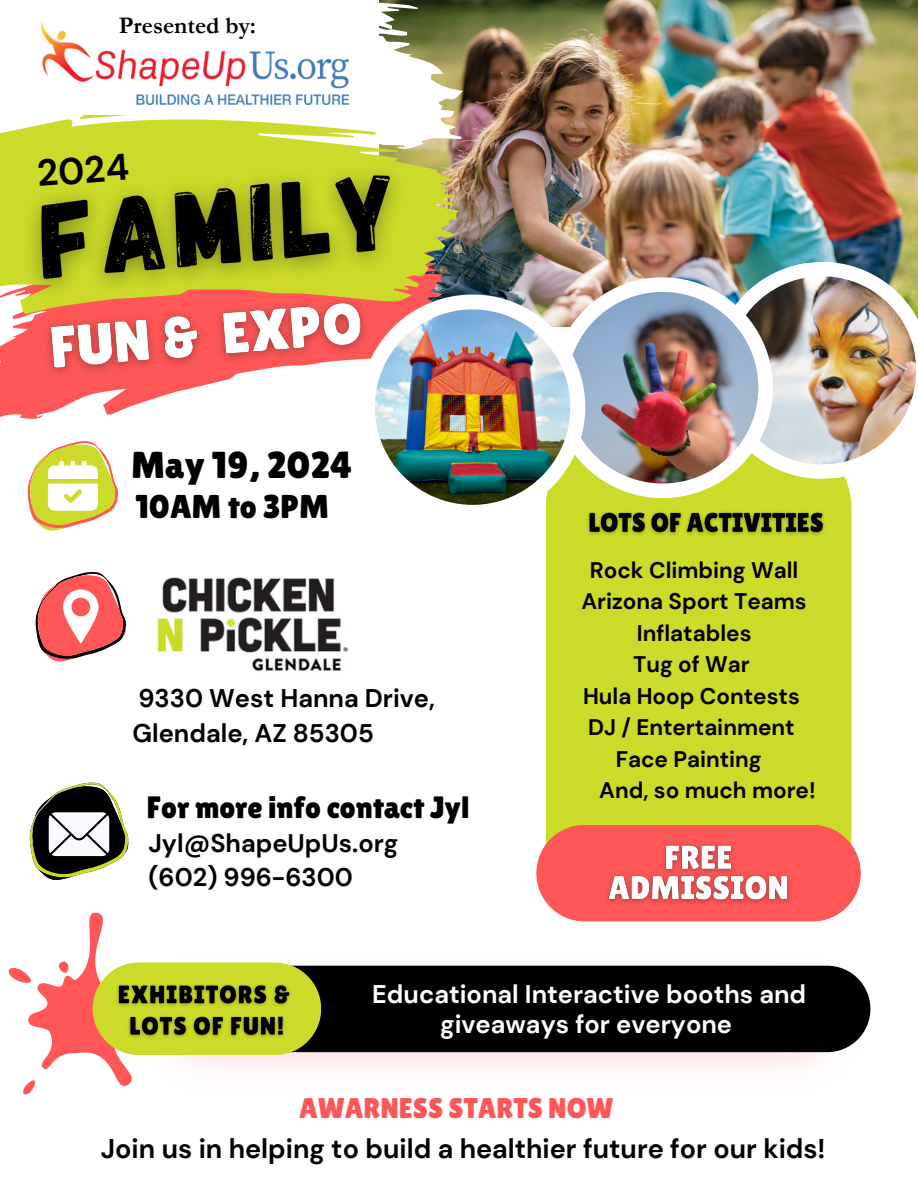
<style>
.page{position:relative;width:918px;height:1188px;background:#fff}
.page>*{position:absolute;margin:0;border:0;box-sizing:border-box;transform-origin:0 0}
.t1{font:37.5px "Lilita One";color:#000}
.t2{font:700 37.05px "DM Sans";color:#000}
.t3{font:33px "Lilita One";color:#000}
.t4{font:30.9px "Lilita One";color:#000}
.t5{font:28.5px "Lilita One";color:#ff5757}
.t6{font:700 27px "DM Sans";color:#000}
.t7{font:700 25.5px/34.8px "DM Sans";color:#000}
.t8{font:700 25.5px/30.3px "DM Sans";color:#fff;text-align:center}
.t9{font:700 24px "Garamond";color:#000}
.t10{font:700 22.5px "DM Sans";color:#000}
</style>
<div class="page">
<div style="left:546px;top:479px;width:306px;height:438px;background:#ccdb2a"></div>
<div style="left:536px;top:825px;width:325px;height:96px;background:#ff5757;border-radius:48px"></div>
<img style="left:459px;top:0;width:459px;height:295px">
<svg style="left:348px;top:0;width:118px;height:182px"></svg>
<img style="left:714px;top:262px;width:204px;height:217px">
<img style="left:728px;top:276px;width:188px;height:189px">
<svg style="left:552px;top:277px;width:221px;height:221px"></svg>
<img style="left:567px;top:292px;width:191px;height:191px">
<svg style="left:0;top:317px;width:196px;height:102px;fill:#ff5757"></svg>
<img style="left:0;top:104px;width:459px;height:194px">
<svg style="left:28px;top:441px;width:90px;height:89px"></svg>
<svg style="left:36px;top:572px;width:90px;height:89px"></svg>
<img style="left:3px;top:139px;width:426px;height:178px">
<img style="left:35px;top:287px;width:344px;height:100px">
<img style="left:581px;top:505px;width:251px;height:35px">
<svg style="left:360px;top:295px;width:225px;height:225px"></svg>
<img style="left:375px;top:309px;width:195px;height:196px">
<svg style="left:8px;top:912px;width:131px;height:183px"></svg>
<img style="left:139px;top:962px;width:693px;height:106px">
<div style="left:293px;top:966px;width:577px;height:86px;background:#000"></div>
<div style="left:93px;top:963px;width:228px;height:92px;background:#ccdb2a;border-radius:46px"></div>
<div style="left:37px;top:90px;width:276px;height:25px;background:#fff"></div>
<img style="left:41px;top:22px;width:307px;height:82px">
<img style="left:157px;top:577px;width:192px;height:94px">
<img style="left:607px;top:844px;width:183px;height:60px">
<img style="left:117px;top:984px;width:174px;height:54px">
<svg style="left:30px;top:783px;width:98px;height:97px"></svg>
<p class="t9" style="left:119px;top:12px;width:139px">Presented by:</p>
<p class="t2" style="left:36px;top:149px;width:94px;rotate:-4deg">2024</p>
<p class="t1" style="left:131px;top:443px;width:223px">May 19, 2024</p>
<p class="t3" style="left:136px;top:488px;width:195px">10AM to 3PM</p>
<p class="t7" style="left:132px;top:681px;width:304px">9330 West Hanna Drive,<br>Glendale, AZ 85305</p>
<p class="t4" style="left:147px;top:790px;width:324px">For more info contact Jyl</p>
<p class="t7" style="left:148px;top:826px;width:251px">Jyl@ShapeUpUs.org</p>
<p class="t7" style="left:148px;top:860px;width:206px">(602) 996-6300</p>
<p class="t10" style="left:590px;top:556px;width:210px">Rock Climbing Wall</p>
<p class="t10" style="left:582px;top:587px;width:227px">Arizona Sport Teams</p>
<p class="t10" style="left:637px;top:619px;width:116px">Inflatables</p>
<p class="t10" style="left:633px;top:650px;width:118px">Tug of War</p>
<p class="t10" style="left:583px;top:682px;width:218px">Hula Hoop Contests</p>
<p class="t10" style="left:588px;top:713px;width:208px">DJ / Entertainment</p>
<p class="t10" style="left:616px;top:745px;width:147px">Face Painting</p>
<p class="t10" style="left:599px;top:776px;width:218px">And, so much more!</p>
<p class="t8" style="left:372px;top:979px;width:435px">Educational Interactive booths and giveaways for everyone</p>
<p class="t5" style="left:299px;top:1092px;width:316px">AWARNESS STARTS NOW</p>
<p class="t6" style="left:101px;top:1131px;width:726px">Join us in helping to build a healthier future for our kids!</p>
</div>
